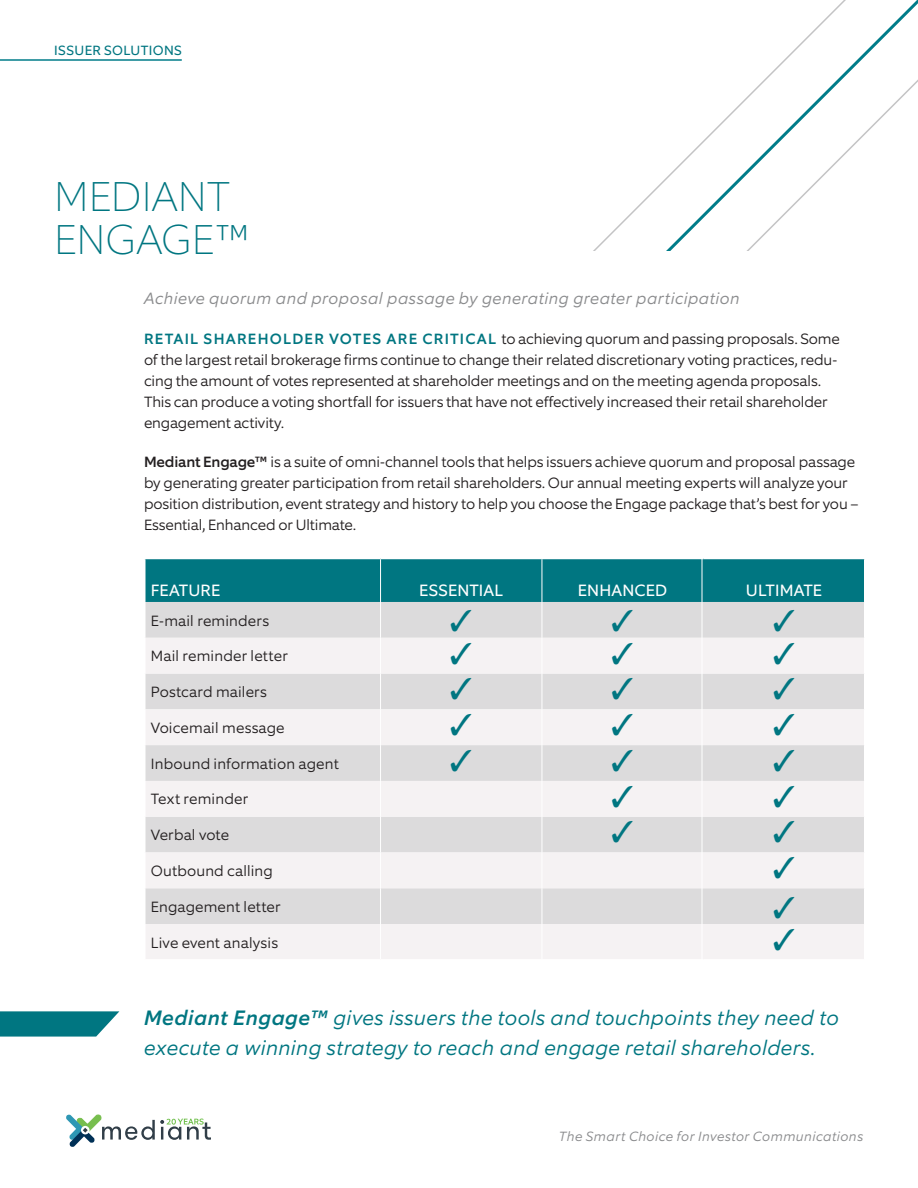
<style>
.page{position:relative;width:918px;height:1188px;background:#fff}
.page>*{position:absolute;margin:0;border:0;box-sizing:border-box;transform-origin:0 0}
.t1{font:100 42px "Equip";color:#007681}
.New_Callouts{font:italic 300 21px/30px "Equip";letter-spacing:.015em;color:#007681}
.t2{font:italic 300 16.5px "Equip";letter-spacing:.025em;color:#8a8b8d}
.t3{font:16.5px "Equip";letter-spacing:.01em;color:#fff}
.text{font:300 15px/21px "Equip";letter-spacing:-.015em;color:#231f20}
.text-2{font:300 15px "Equip";letter-spacing:.005em;color:#231f20}
.text-3{font:300 15px "Equip";letter-spacing:.01em;color:#231f20}
.t4{font:italic 300 13.5px "Equip";letter-spacing:.03em;color:#8a8b8d}
.t5{font:13.5px "Equip";letter-spacing:.03em;color:#007681}
.s1{font-weight:500;color:#007681}
.s2{font-weight:500}
</style>
<div class="page">
<svg style="left:594px;top:0;width:324px;height:250px"></svg>
<hr style="left:0;top:59px;width:182px;height:2px;background:#007c89">
<svg style="left:0;top:1011px;width:119px;height:26px;background:#1f8690"></svg>
<div style="left:146px;top:559px;width:718px;height:43px;background:#007681"></div>
<div style="left:146px;top:602px;width:718px;height:36px;background:#dcdbdc"></div>
<svg style="left:146px;top:638px;width:718px;height:321px;fill:#f5f2f3"></svg>
<hr style="left:380px;top:559px;width:1px;height:43px;background:#fff">
<hr style="left:542px;top:559px;width:1px;height:43px;background:#fff">
<hr style="left:380px;top:602px;width:1px;height:36px;background:#fff">
<hr style="left:542px;top:602px;width:1px;height:36px;background:#fff">
<hr style="left:380px;top:638px;width:1px;height:36px;background:#fff">
<hr style="left:542px;top:638px;width:1px;height:36px;background:#fff">
<hr style="left:380px;top:674px;width:1px;height:35px;background:#fff">
<hr style="left:542px;top:674px;width:1px;height:35px;background:#fff">
<hr style="left:380px;top:709px;width:1px;height:36px;background:#fff">
<hr style="left:542px;top:709px;width:1px;height:36px;background:#fff">
<hr style="left:380px;top:745px;width:1px;height:36px;background:#fff">
<hr style="left:542px;top:745px;width:1px;height:36px;background:#fff">
<hr style="left:380px;top:781px;width:1px;height:36px;background:#fff">
<hr style="left:542px;top:781px;width:1px;height:36px;background:#fff">
<hr style="left:380px;top:817px;width:1px;height:35px;background:#fff">
<hr style="left:542px;top:817px;width:1px;height:35px;background:#fff">
<hr style="left:380px;top:852px;width:1px;height:36px;background:#fff">
<hr style="left:542px;top:852px;width:1px;height:36px;background:#fff">
<hr style="left:380px;top:888px;width:1px;height:36px;background:#fff">
<hr style="left:542px;top:888px;width:1px;height:36px;background:#fff">
<hr style="left:380px;top:924px;width:1px;height:35px;background:#fff">
<hr style="left:542px;top:924px;width:1px;height:35px;background:#fff">
<hr style="left:702px;top:533px;width:1px;height:441px;background:#fff">
<svg style="left:66px;top:1114px;width:145px;height:33px"></svg>
<svg style="left:451px;top:610px;width:20px;height:22px"></svg>
<svg style="left:612px;top:609px;width:21px;height:22px"></svg>
<svg style="left:774px;top:609px;width:20px;height:22px"></svg>
<svg style="left:451px;top:642px;width:20px;height:22px"></svg>
<svg style="left:612px;top:642px;width:21px;height:22px"></svg>
<svg style="left:774px;top:642px;width:20px;height:22px"></svg>
<svg style="left:451px;top:678px;width:20px;height:22px"></svg>
<svg style="left:612px;top:678px;width:21px;height:22px"></svg>
<svg style="left:774px;top:678px;width:20px;height:22px"></svg>
<svg style="left:451px;top:714px;width:20px;height:21px"></svg>
<svg style="left:612px;top:714px;width:21px;height:21px"></svg>
<svg style="left:774px;top:714px;width:20px;height:21px"></svg>
<svg style="left:451px;top:749px;width:20px;height:22px"></svg>
<svg style="left:612px;top:749px;width:21px;height:22px"></svg>
<svg style="left:774px;top:749px;width:20px;height:22px"></svg>
<svg style="left:612px;top:785px;width:21px;height:22px"></svg>
<svg style="left:774px;top:785px;width:20px;height:22px"></svg>
<svg style="left:612px;top:821px;width:21px;height:22px"></svg>
<svg style="left:774px;top:821px;width:20px;height:22px"></svg>
<svg style="left:774px;top:857px;width:20px;height:22px"></svg>
<svg style="left:774px;top:896px;width:20px;height:22px"></svg>
<svg style="left:774px;top:928px;width:20px;height:22px"></svg>
<p class="t5" style="left:54px;top:42px;width:129px">ISSUER SOLUTIONS</p>
<p class="t1" style="left:54px;top:169px;width:177px">MEDIANT</p>
<p class="t1" style="left:54px;top:213px;width:198px">ENGAGE™</p>
<p class="t2" style="left:144px;top:288px;width:597px">Achieve quorum and proposal passage by generating greater participation</p>
<p class="text" style="left:144px;top:329px;width:697px"><span class="s1">RETAIL SHAREHOLDER VOTES ARE CRITICAL</span> to achieving quorum and passing proposals. Some of the largest retail brokerage firms continue to change their related discretionary voting practices, redu&shy;cing the amount of votes represented at shareholder meetings and on the meeting agenda proposals.<br>This can produce a voting shortfall for issuers that have not effectively increased their retail shareholder engagement activity.</p>
<p class="text" style="left:144px;top:452px;width:716px"><span class="s2">Mediant Engage™</span> is a suite of omni-channel tools that helps issuers achieve quorum and proposal passage by generating greater participation from retail shareholders. Our annual meeting experts will analyze your position distribution, event strategy and history to help you choose the Engage package that’s best for you – Essential, Enhanced or Ultimate.</p>
<p class="t3" style="left:151px;top:580px;width:71px">FEATURE</p>
<p class="t3" style="left:419px;top:580px;width:85px">ESSENTIAL</p>
<p class="t3" style="left:578px;top:580px;width:91px">ENHANCED</p>
<p class="t3" style="left:746px;top:580px;width:78px">ULTIMATE</p>
<p class="text-2" style="left:151px;top:611px;width:120px">E-mail reminders</p>
<p class="text-2" style="left:151px;top:647px;width:139px">Mail reminder letter</p>
<p class="text-3" style="left:151px;top:682px;width:118px">Postcard mailers</p>
<p class="text-3" style="left:151px;top:718px;width:135px">Voicemail message</p>
<p class="text" style="left:151px;top:753px;width:190px">Inbound information agent</p>
<p class="text-2" style="left:151px;top:790px;width:99px">Text reminder</p>
<p class="text" style="left:151px;top:825px;width:80px">Verbal vote</p>
<p class="text-2" style="left:151px;top:861px;width:124px">Outbound calling</p>
<p class="text-2" style="left:151px;top:897px;width:132px">Engagement letter</p>
<p class="text-2" style="left:151px;top:933px;width:129px">Live event analysis</p>
<p class="New_Callouts" style="left:144px;top:1002px;width:696px"><span class="s2">Mediant Engage™</span> gives issuers the tools and touchpoints they need to execute a winning strategy to reach and engage retail shareholders.</p>
<p class="t4" style="left:559px;top:1127px;width:306px">The Smart Choice for Investor Communications</p>
</div>
